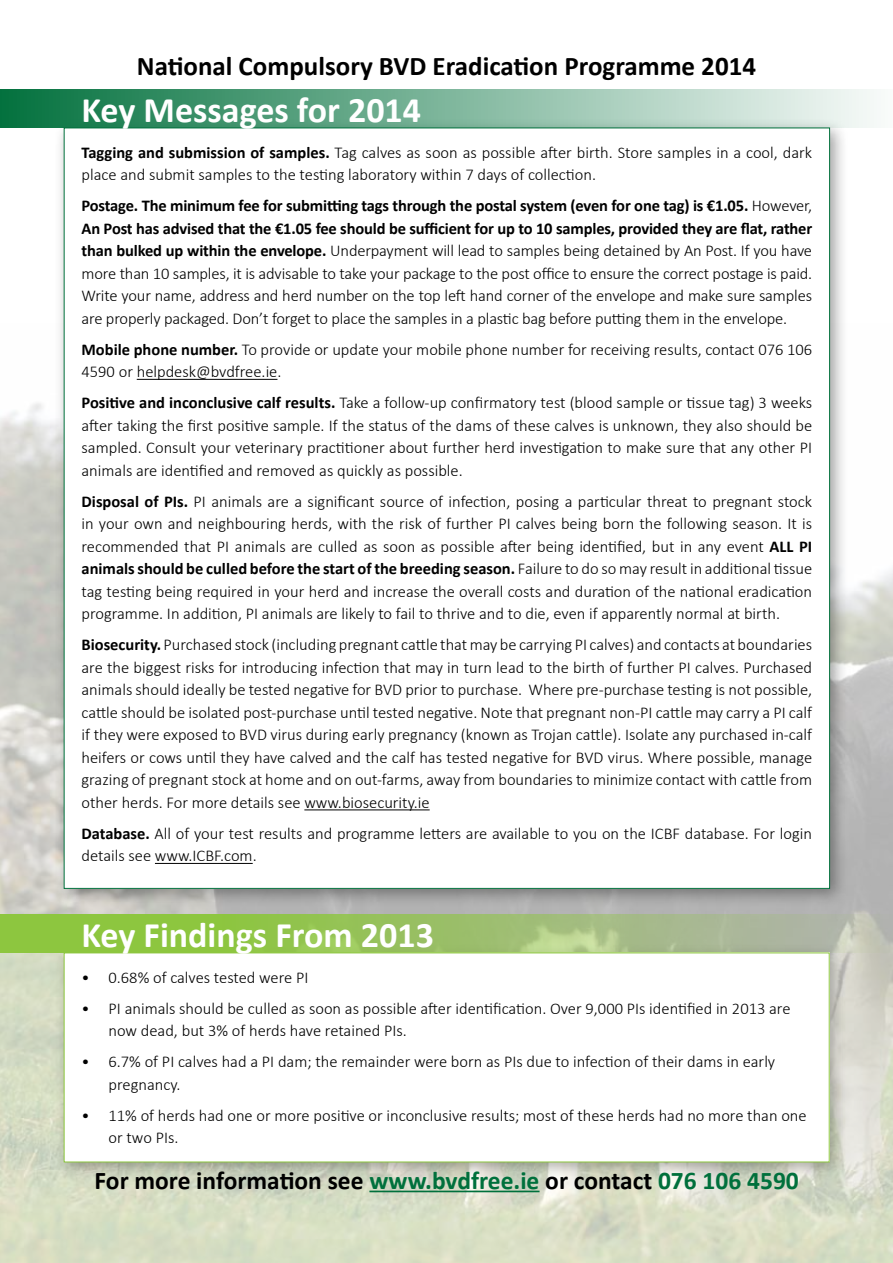
<style>
.page{position:relative;width:893px;height:1263px;background:#fff}
.page>*{position:absolute;margin:0;border:0;box-sizing:border-box;transform-origin:0 0}
.t1{font:700 36px "Calibri";color:#fff}
.t2{font:700 27px "Calibri";color:#000}
.t3{font:700 25.5px "Calibri";color:#000}
.t4{font:300 16.5px/22.5px "Calibri";color:#000}
.s1{font-weight:700}
.s2{color:#00703c}
</style>
<div class="page">
<img style="left:0;top:403px;width:893px;height:860px">
<div style="left:54px;top:117px;width:794px;height:790px;background:#000;opacity:.37"></div>
<div style="left:64px;top:128px;width:766px;height:760px;background:#fff"></div>
<hr style="left:137px;top:379px;width:140px;height:1px;background:#000">
<hr style="left:304px;top:809px;width:126px;height:1px;background:#000">
<hr style="left:155px;top:863px;width:98px;height:1px;background:#000">
<div style="left:54px;top:942px;width:794px;height:239px;background:#000;opacity:.31"></div>
<div style="left:64px;top:953px;width:765px;height:209px;background:#fff"></div>
<div style="left:64px;top:952px;width:766px;height:210px;border:1px solid #8dc63f"></div>
<div style="left:0;top:89px;width:893px;height:39px;background:linear-gradient(to right,#03713e,#f8faf9)"></div>
<svg style="left:0;top:914px;width:893px;height:38px;background:#9ec06d"></svg>
<hr style="left:369px;top:1190px;width:170px;height:2px;background:#00703c">
<h2 class="t2" style="left:137px;top:49px;width:621px">National Compulsory BVD Eradication Programme 2014</h2>
<h1 class="t1" style="left:82px;top:87px;width:341px">Key Messages for 2014</h1>
<p class="t4" style="left:82px;top:141px;width:732px"><span class="s1">Tagging and submission of samples.</span> Tag calves as soon as possible after birth. Store samples in a cool, dark place and submit samples to the testing laboratory within 7 days of collection.</p>
<p class="t4" style="left:82px;top:194px;width:732px;text-align:justify"><span class="s1">Postage. The minimum fee for submitting tags through the postal system (even for one tag) is €1.05.</span> However, <span class="s1">An Post has advised that the €1.05 fee should be sufficient for up to 10 samples, provided they are flat, rather than bulked up within the envelope.</span> Underpayment will lead to samples being detained by An Post. If you have more than 10 samples, it is advisable to take your package to the post office to ensure the correct postage is paid.<br>Write your name, address and herd number on the top left hand corner of the envelope and make sure samples are properly packaged. Don’t forget to place the samples in a plastic bag before putting them in the envelope.</p>
<p class="t4" style="left:82px;top:338px;width:732px"><span class="s1">Mobile phone number.</span> To provide or update your mobile phone number for receiving results, contact 076 106<br>4590 or helpdesk@bvdfree.ie.</p>
<p class="t4" style="left:82px;top:391px;width:732px;text-align:justify"><span class="s1">Positive and inconclusive calf results.</span> Take a follow-up confirmatory test (blood sample or tissue tag) 3 weeks after taking the first positive sample. If the status of the dams of these calves is unknown, they also should be sampled. Consult your veterinary practitioner about further herd investigation to make sure that any other PI animals are identified and removed as quickly as possible.</p>
<p class="t4" style="left:82px;top:490px;width:732px;text-align:justify"><span class="s1">Disposal of PIs.</span> PI animals are a significant source of infection, posing a particular threat to pregnant stock in your own and neighbouring herds, with the risk of further PI calves being born the following season. It is recommended that PI animals are culled as soon as possible after being identified, but in any event <span class="s1">ALL PI animals should be culled before the start of the breeding season.</span> Failure to do so may result in additional tissue tag testing being required in your herd and increase the overall costs and duration of the national eradication programme. In addition, PI animals are likely to fail to thrive and to die, even if apparently normal at birth.</p>
<p class="t4" style="left:82px;top:633px;width:732px;text-align:justify"><span class="s1">Biosecurity.</span> Purchased stock (including pregnant cattle that may be carrying PI calves) and contacts at boundaries are the biggest risks for introducing infection that may in turn lead to the birth of further PI calves. Purchased animals should ideally be tested negative for BVD prior to purchase. Where pre-purchase testing is not possible, cattle should be isolated post-purchase until tested negative. Note that pregnant non-PI cattle may carry a PI calf if they were exposed to BVD virus during early pregnancy (known as Trojan cattle). Isolate any purchased in-calf heifers or cows until they have calved and the calf has tested negative for BVD virus. Where possible, manage grazing of pregnant stock at home and on out-farms, away from boundaries to minimize contact with cattle from other herds. For more details see www.biosecurity.ie</p>
<p class="t4" style="left:82px;top:822px;width:732px"><span class="s1">Database.</span> All of your test results and programme letters are available to you on the ICBF database. For login details see www.ICBF.com.</p>
<h1 class="t1" style="left:82px;top:912px;width:354px">Key Findings From 2013</h1>
<p class="t4" style="left:82px;top:966px;width:228px">• 0.68% of calves tested were PI</p>
<p class="t4" style="left:109px;top:997px;width:683px;text-indent:-27px">• PI animals should be culled as soon as possible after identification. Over 9,000 PIs identified in 2013 are now dead, but 3% of herds have retained PIs.</p>
<p class="t4" style="left:109px;top:1050px;width:668px;text-indent:-27px">• 6.7% of PI calves had a PI dam; the remainder were born as PIs due to infection of their dams in early pregnancy.</p>
<p class="t4" style="left:109px;top:1104px;width:700px;text-indent:-27px">• 11% of herds had one or more positive or inconclusive results; most of these herds had no more than one or two PIs.</p>
<h3 class="t3" style="left:95px;top:1164px;width:706px">For more information see <span class="s2">www.bvdfree.ie</span> or contact <span class="s2">076 106 4590</span></h3>
</div>
